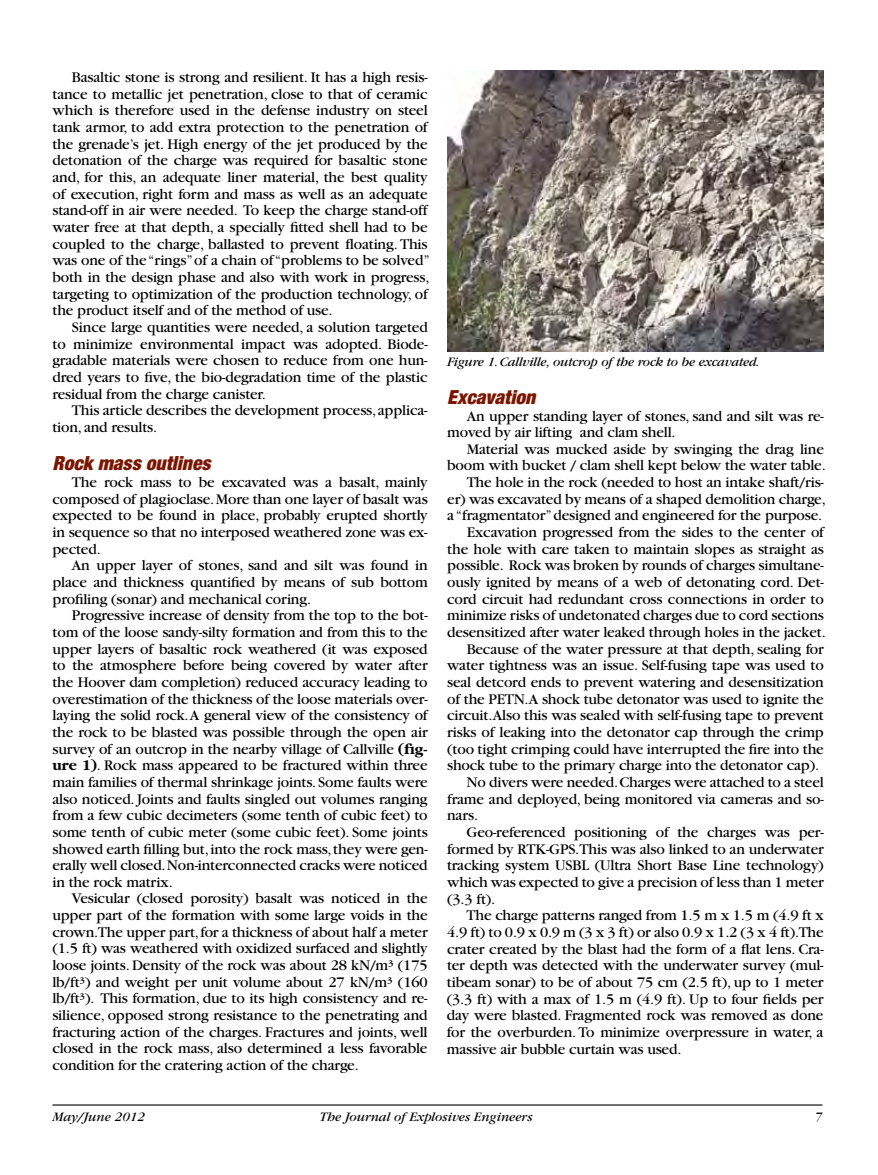
<style>
.page{position:relative;width:878px;height:1175px;background:#fff}
.page>*{position:absolute;margin:0;border:0;box-sizing:border-box;transform-origin:0 0}
.t1{font:italic 900 condensed 19.5px "Helvetica Neue";color:#7a1600}
.t2{font:15.45px/16.6px "Garamond";letter-spacing:-.01em;color:#000;text-align:justify}
.t3{font:italic 13.5px "Garamond";letter-spacing:-.01em;color:#000}
.s1{font-weight:700}
</style>
<div class="page">
<hr style="left:52px;top:1104px;width:770px;height:1px;background:#000">
<img style="left:447px;top:70px;width:377px;height:281px">
<p class="t2" style="left:52px;top:69px;width:379px;text-align:left;text-indent:20px">Basaltic stone is strong and resilient. It has a high resis&shy;tance to metallic jet penetration, close to that of ceramic which is therefore used in the defense industry on steel tank armor, to add extra protection to the penetration of the grenade’s jet. High energy of the jet produced by the detonation of the charge was required for basaltic stone and, for this, an adequate liner material, the best quality of execution, right form and mass as well as an adequate stand-off in air were needed. To keep the charge stand-off water free at that depth, a specially fitted shell had to be coupled to the charge, ballasted to prevent floating.This was one of the“rings”of a chain of“problems to be solved” both in the design phase and also with work in progress, targeting to optimization of the production technology, of the product itself and of the method of use.</p>
<p class="t2" style="left:52px;top:319px;width:377px;text-indent:20px">Since large quantities were needed, a solution targeted to minimize environmental impact was adopted. Biode&shy;gradable materials were chosen to reduce from one hun&shy;dred years to five, the bio-degradation time of the plastic residual from the charge canister.</p>
<p class="t2" style="left:52px;top:402px;width:377px;text-indent:19px">This article describes the development process,applica&shy;tion, and results.</p>
<p class="t1" style="left:52px;top:451px;width:159px">Rock mass outlines</p>
<p class="t2" style="left:52px;top:474px;width:377px;text-indent:20px">The rock mass to be excavated was a basalt, mainly composed of plagioclase.More than one layer of basalt was expected to be found in place, probably erupted shortly in sequence so that no interposed weathered zone was ex&shy;pected.</p>
<p class="t2" style="left:52px;top:557px;width:377px;text-indent:19px">An upper layer of stones, sand and silt was found in place and thickness quantified by means of sub bottom profiling (sonar) and mechanical coring.</p>
<p class="t2" style="left:52px;top:607px;width:377px;text-indent:20px">Progressive increase of density from the top to the bot&shy;tom of the loose sandy-silty formation and from this to the upper layers of basaltic rock weathered (it was exposed to the atmosphere before being covered by water after the Hoover dam completion) reduced accuracy leading to overestimation of the thickness of the loose materials over&shy;laying the solid rock.A general view of the consistency of the rock to be blasted was possible through the open air survey of an outcrop in the nearby village of Callville <span class="s1">(fig&shy;ure 1)</span>. Rock mass appeared to be fractured within three main families of thermal shrinkage joints. Some faults were also noticed. Joints and faults singled out volumes ranging from a few cubic decimeters (some tenth of cubic feet) to some tenth of cubic meter (some cubic feet). Some joints showed earth filling but,into the rock mass,they were gen&shy;erally well closed.Non-interconnected cracks were noticed in the rock matrix.</p>
<p class="t2" style="left:52px;top:890px;width:377px;text-indent:20px">Vesicular (closed porosity) basalt was noticed in the upper part of the formation with some large voids in the crown.The upper part,for a thickness of about half a meter (1.5 ft) was weathered with oxidized surfaced and slightly loose joints. Density of the rock was about 28 kN/m³ (175 lb/ft³) and weight per unit volume about 27 kN/m³ (160 lb/ft³). This formation, due to its high consistency and re&shy;silience, opposed strong resistance to the penetrating and fracturing action of the charges. Fractures and joints, well closed in the rock mass, also determined a less favorable condition for the cratering action of the charge.</p>
<p class="t3" style="left:447px;top:355px;width:314px">Figure 1.Callville, outcrop of the rock to be excavated.</p>
<p class="t1" style="left:447px;top:385px;width:90px">Excavation</p>
<p class="t2" style="left:447px;top:407px;width:378px;text-indent:19px">An upper standing layer of stones, sand and silt was re&shy;moved by air lifting and clam shell.</p>
<p class="t2" style="left:466px;top:441px;width:359px">Material was mucked aside by swinging the drag line</p>
<p class="t2" style="left:447px;top:457px;width:380px">boom with bucket / clam shell kept below the water table.</p>
<p class="t2" style="left:466px;top:474px;width:359px">The hole in the rock (needed to host an intake shaft/ris-</p>
<p class="t2" style="left:447px;top:491px;width:380px">er) was excavated by means of a shaped demolition charge,</p>
<p class="t2" style="left:447px;top:507px;width:376px">a“fragmentator”designed and engineered for the purpose.</p>
<p class="t2" style="left:466px;top:524px;width:359px">Excavation progressed from the sides to the center of</p>
<p class="t2" style="left:447px;top:541px;width:378px">the hole with care taken to maintain slopes as straight as</p>
<p class="t2" style="left:447px;top:557px;width:378px">possible. Rock was broken by rounds of charges simultane-</p>
<p class="t2" style="left:447px;top:574px;width:378px">ously ignited by means of a web of detonating cord. Det-</p>
<p class="t2" style="left:447px;top:591px;width:378px">cord circuit had redundant cross connections in order to</p>
<p class="t2" style="left:447px;top:607px;width:378px">minimize risks of undetonated charges due to cord sections</p>
<p class="t2" style="left:447px;top:624px;width:380px">desensitized after water leaked through holes in the jacket.</p>
<p class="t2" style="left:466px;top:641px;width:359px">Because of the water pressure at that depth, sealing for</p>
<p class="t2" style="left:447px;top:657px;width:378px">water tightness was an issue. Self-fusing tape was used to</p>
<p class="t2" style="left:447px;top:674px;width:378px">seal detcord ends to prevent watering and desensitization</p>
<p class="t2" style="left:447px;top:691px;width:378px">of the PETN.A shock tube detonator was used to ignite the</p>
<p class="t2" style="left:447px;top:707px;width:378px">circuit.Also this was sealed with self-fusing tape to prevent</p>
<p class="t2" style="left:447px;top:724px;width:378px">risks of leaking into the detonator cap through the crimp</p>
<p class="t2" style="left:447px;top:740px;width:378px">(too tight crimping could have interrupted the fire into the</p>
<p class="t2" style="left:447px;top:757px;width:373px">shock tube to the primary charge into the detonator cap).</p>
<p class="t2" style="left:466px;top:774px;width:359px">No divers were needed.Charges were attached to a steel</p>
<p class="t2" style="left:447px;top:790px;width:378px">frame and deployed, being monitored via cameras and so-</p>
<p class="t2" style="left:447px;top:807px;width:33px">nars.</p>
<p class="t2" style="left:466px;top:824px;width:359px">Geo-referenced positioning of the charges was per-</p>
<p class="t2" style="left:447px;top:840px;width:378px">formed by RTK-GPS.This was also linked to an underwater</p>
<p class="t2" style="left:447px;top:857px;width:378px">tracking system USBL (Ultra Short Base Line technology)</p>
<p class="t2" style="left:447px;top:874px;width:378px">which was expected to give a precision of less than 1 meter</p>
<p class="t2" style="left:447px;top:890px;width:50px">(3.3 ft).</p>
<p class="t2" style="left:466px;top:907px;width:359px">The charge patterns ranged from 1.5 m x 1.5 m (4.9 ft x</p>
<p class="t2" style="left:447px;top:924px;width:378px">4.9 ft) to 0.9 x 0.9 m (3 x 3 ft) or also 0.9 x 1.2 (3 x 4 ft).The</p>
<p class="t2" style="left:447px;top:940px;width:378px">crater created by the blast had the form of a flat lens. Cra-</p>
<p class="t2" style="left:447px;top:957px;width:378px">ter depth was detected with the underwater survey (mul-</p>
<p class="t2" style="left:447px;top:974px;width:378px">tibeam sonar) to be of about 75 cm (2.5 ft), up to 1 meter</p>
<p class="t2" style="left:447px;top:990px;width:378px">(3.3 ft) with a max of 1.5 m (4.9 ft). Up to four fields per</p>
<p class="t2" style="left:447px;top:1007px;width:378px">day were blasted. Fragmented rock was removed as done</p>
<p class="t2" style="left:447px;top:1024px;width:378px">for the overburden.To minimize overpressure in water, a</p>
<p class="t2" style="left:447px;top:1040px;width:236px">massive air bubble curtain was used.</p>
<p class="t3" style="left:52px;top:1109px;width:94px">May/June 2012</p>
<p class="t3" style="left:320px;top:1109px;width:214px">The Journal of Explosives Engineers</p>
<p class="t3" style="left:814px;top:1109px;width:9px">7</p>
</div>
